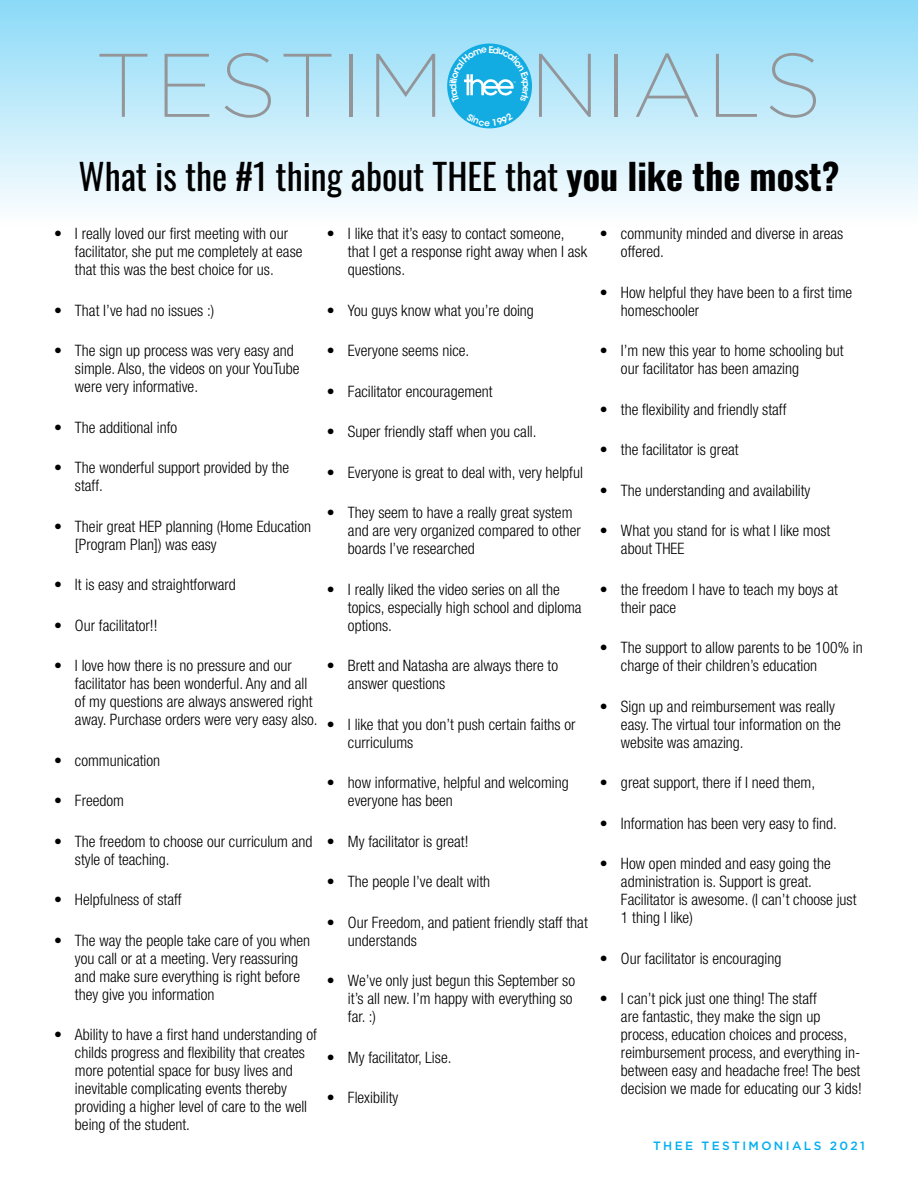
<style>
.page{position:relative;width:918px;height:1188px;background:#fff}
.page>*{position:absolute;margin:0;border:0;box-sizing:border-box;transform-origin:0 0}
.t1{font:200 90px "Gotham";letter-spacing:.05em;color:#939598}
.t2{font:36px "Oswald";color:#000}
.t3{font:300 condensed 15.75px/18px "Helvetica Neue";color:#000}
.t4{font:500 12px "Gotham";letter-spacing:.2em;color:#00aeef}
.s1{font-weight:700}
</style>
<div class="page">
<div style="left:0;top:0;width:918px;height:227px;background:linear-gradient(to bottom,#8ad9f7,#fefefe)"></div>
<div style="left:447px;top:44px;width:85px;height:84px;background:#12ace2;border-radius:50%"></div>
<svg style="left:449px;top:46px;width:80px;height:57px"></svg>
<svg style="left:466px;top:121px;width:47px;height:5px"></svg>
<h1 class="t1" style="left:96px;top:29px;width:728px">TESTIMONIALS</h1>
<h2 class="t2" style="left:79px;top:144px;width:762px">What is the #1 thing about THEE that <span class="s1">you like the most?</span></h2>
<p class="t3" style="left:75px;top:225px;width:229px;text-indent:-21px">• I really loved our first meeting with our facilitator, she put me completely at ease that this was the best choice for us.</p>
<p class="t3" style="left:54px;top:301px;width:162px">• That I’ve had no issues :)</p>
<p class="t3" style="left:75px;top:342px;width:226px;text-indent:-21px">• The sign up process was very easy and simple. Also, the videos on your YouTube were very informative.</p>
<p class="t3" style="left:54px;top:418px;width:125px">• The additional info</p>
<p class="t3" style="left:75px;top:459px;width:216px;text-indent:-21px">• The wonderful support provided by the staff.</p>
<p class="t3" style="left:75px;top:517px;width:238px;text-indent:-21px">• Their great HEP planning (Home Education [Program Plan]) was easy</p>
<p class="t3" style="left:54px;top:576px;width:183px">• It is easy and straightforward</p>
<p class="t3" style="left:54px;top:616px;width:105px">• Our facilitator!!</p>
<p class="t3" style="left:75px;top:657px;width:244px;text-indent:-21px">• I love how there is no pressure and our facilitator has been wonderful. Any and all of my questions are always answered right away. Purchase orders were very easy also.</p>
<p class="t3" style="left:54px;top:751px;width:108px">• communication</p>
<p class="t3" style="left:54px;top:792px;width:72px">• Freedom</p>
<p class="t3" style="left:75px;top:832px;width:239px;text-indent:-21px">• The freedom to choose our curriculum and style of teaching.</p>
<p class="t3" style="left:54px;top:891px;width:129px">• Helpfulness of staff</p>
<p class="t3" style="left:75px;top:931px;width:237px;text-indent:-21px">• The way the people take care of you when you call or at a meeting. Very reassuring and make sure everything is right before they give you information</p>
<p class="t3" style="left:75px;top:1026px;width:243px;text-indent:-21px">• Ability to have a first hand understanding of childs progress and flexibility that creates more potential space for busy lives and inevitable complicating events thereby providing a higher level of care to the well being of the student.</p>
<p class="t3" style="left:348px;top:225px;width:241px;text-indent:-21px">• I like that it’s easy to contact someone, that I get a response right away when I ask questions.</p>
<p class="t3" style="left:327px;top:301px;width:208px">• You guys know what you’re doing</p>
<p class="t3" style="left:327px;top:342px;width:144px">• Everyone seems nice.</p>
<p class="t3" style="left:327px;top:382px;width:167px">• Facilitator encouragement</p>
<p class="t3" style="left:327px;top:423px;width:211px">• Super friendly staff when you call.</p>
<p class="t3" style="left:327px;top:463px;width:257px">• Everyone is great to deal with, very helpful</p>
<p class="t3" style="left:348px;top:504px;width:234px;text-indent:-21px">• They seem to have a really great system and are very organized compared to other boards I’ve researched</p>
<p class="t3" style="left:348px;top:580px;width:235px;text-indent:-21px">• I really liked the video series on all the topics, especially high school and diploma options.</p>
<p class="t3" style="left:348px;top:657px;width:212px;text-indent:-21px">• Brett and Natasha are always there to answer questions</p>
<p class="t3" style="left:348px;top:715px;width:229px;text-indent:-21px">• I like that you don’t push certain faiths or curriculums</p>
<p class="t3" style="left:348px;top:774px;width:222px;text-indent:-21px">• how informative, helpful and welcoming everyone has been</p>
<p class="t3" style="left:327px;top:832px;width:143px">• My facilitator is great!</p>
<p class="t3" style="left:327px;top:873px;width:165px">• The people I’ve dealt with</p>
<p class="t3" style="left:348px;top:913px;width:241px;text-indent:-21px">• Our Freedom, and patient friendly staff that understands</p>
<p class="t3" style="left:348px;top:972px;width:229px;text-indent:-21px">• We’ve only just begun this September so it’s all new. I’m happy with everything so far. :)</p>
<p class="t3" style="left:327px;top:1048px;width:126px">• My facilitator, Lise.</p>
<p class="t3" style="left:327px;top:1089px;width:73px">• Flexibility</p>
<p class="t3" style="left:621px;top:225px;width:224px;text-indent:-21px">• community minded and diverse in areas offered.</p>
<p class="t3" style="left:621px;top:283px;width:233px;text-indent:-21px">• How helpful they have been to a first time homeschooler</p>
<p class="t3" style="left:621px;top:342px;width:224px;text-indent:-21px">• I’m new this year to home schooling but our facilitator has been amazing</p>
<p class="t3" style="left:600px;top:400px;width:188px">• the flexibility and friendly staff</p>
<p class="t3" style="left:600px;top:440px;width:140px">• the facilitator is great</p>
<p class="t3" style="left:600px;top:481px;width:212px">• The understanding and availability</p>
<p class="t3" style="left:621px;top:521px;width:211px;text-indent:-21px">• What you stand for is what I like most about THEE</p>
<p class="t3" style="left:621px;top:580px;width:219px;text-indent:-21px">• the freedom I have to teach my boys at their pace</p>
<p class="t3" style="left:621px;top:638px;width:243px;text-indent:-21px">• The support to allow parents to be 100% in charge of their children’s education</p>
<p class="t3" style="left:621px;top:697px;width:221px;text-indent:-21px">• Sign up and reimbursement was really easy. The virtual tour information on the website was amazing.</p>
<p class="t3" style="left:600px;top:773px;width:217px">• great support, there if I need them,</p>
<p class="t3" style="left:600px;top:814px;width:239px">• Information has been very easy to find.</p>
<p class="t3" style="left:621px;top:854px;width:237px;text-indent:-21px">• How open minded and easy going the administration is. Support is great.<br>Facilitator is awesome. (I can’t choose just<br>1 thing I like)</p>
<p class="t3" style="left:600px;top:949px;width:183px">• Our facilitator is encouraging</p>
<p class="t3" style="left:621px;top:989px;width:242px;text-indent:-21px">• I can’t pick just one thing! The staff<br>are fantastic, they make the sign up process, education choices and process, reimbursement process, and everything in&shy;between easy and headache free! The best decision we made for educating our 3 kids!</p>
<p class="t4" style="left:653px;top:1138px;width:213px">THEE TESTIMONIALS 2021</p>
</div>
